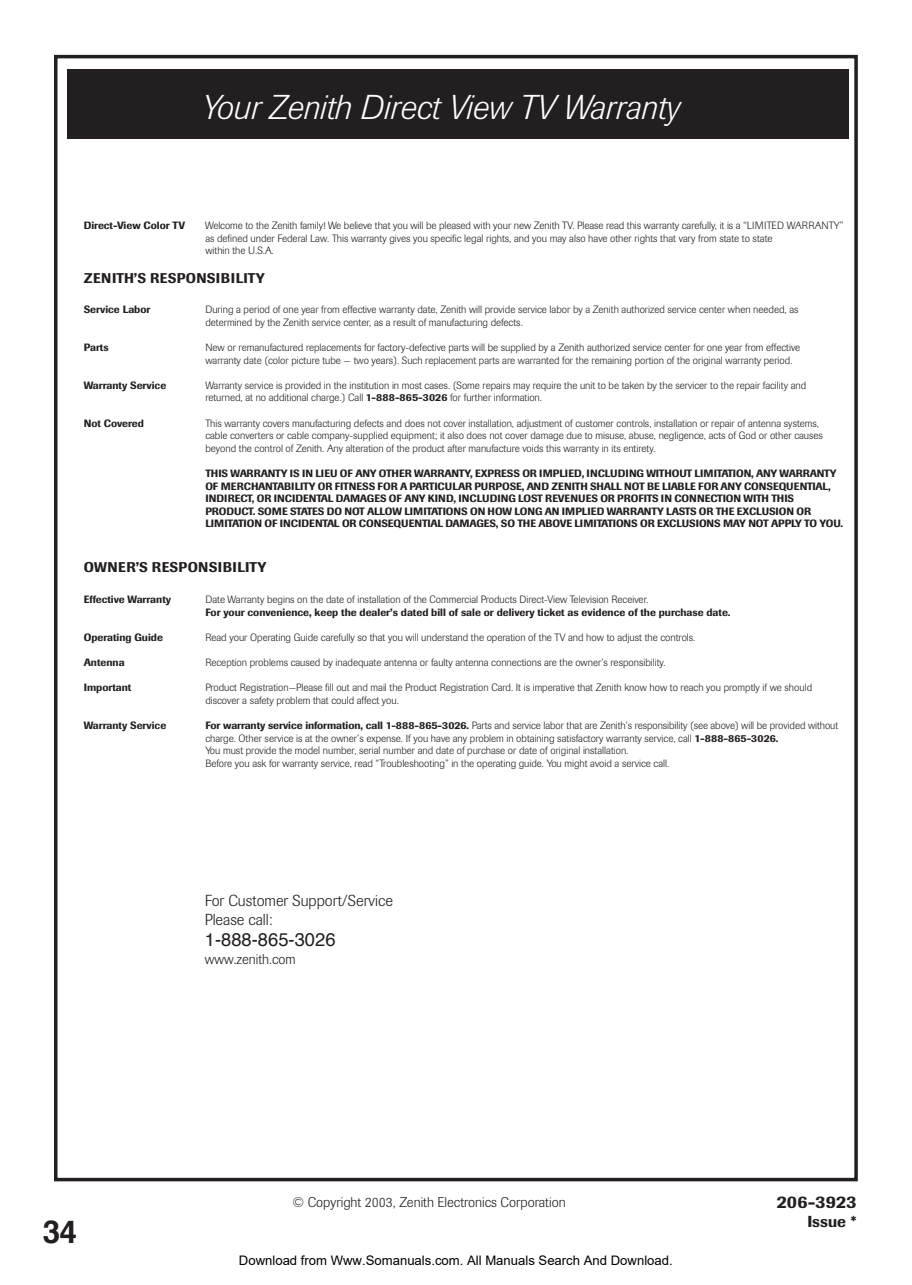
<style>
.page{position:relative;width:912px;height:1285px;background:#fff}
.page>*{position:absolute;margin:0;border:0;box-sizing:border-box;transform-origin:0 0}
.t1{font:italic 300 34.12px "Imago";color:#fff}
.t2{font:700 31.5px "Helvetica";color:#231f20}
.t3{font:18.38px "Helvetica";color:#231f20}
.t4{font:500 17.5px "Imago";color:#231f20}
.t5{font:300 15.75px/18.9px "Imago";color:#231f20}
.t6{font:500 15.75px "Imago";color:#231f20}
.t7{font:300 14px "Imago";color:#231f20}
.t8{font:500 14px "Imago";letter-spacing:.02em;color:#231f20}
.t9{font:13.12px "Arial";color:#000}
.t10{font:300 10.5px/12.6px "Imago";color:#231f20}
.t11{font:500 10.5px/12.6px "Imago";letter-spacing:-.005em;color:#231f20}
.s1{font-weight:500}
</style>
<div class="page">
<div style="left:67px;top:69px;width:782px;height:70px;background:#231f20"></div>
<div style="left:54px;top:55px;width:804px;height:1126px;border:4px solid #231f20"></div>
<h1 class="t1" style="left:200px;top:94px;width:479px">Your Zenith Direct View TV Warranty</h1>
<p class="t11" style="left:84px;top:220px;width:103px">Direct-View Color TV</p>
<p class="t10" style="left:205px;top:220px;width:640px">Welcome to the Zenith family! We believe that you will be pleased with your new Zenith TV. Please read this warranty carefully, it is a “LIMITED WARRANTY” as defined under Federal Law. This warranty gives you specific legal rights, and you may also have other rights that vary from state to state<br>within the U.S.A.</p>
<h3 class="t8" style="left:84px;top:273px;width:182px">ZENITH’S RESPONSIBILITY</h3>
<p class="t11" style="left:84px;top:304px;width:68px">Service Labor</p>
<p class="t10" style="left:205px;top:304px;width:595px">During a period of one year from effective warranty date, Zenith will provide service labor by a Zenith authorized service center when needed, as determined by the Zenith service center, as a result of manufacturing defects.</p>
<p class="t11" style="left:84px;top:342px;width:26px">Parts</p>
<p class="t10" style="left:205px;top:342px;width:596px">New or remanufactured replacements for factory-defective parts will be supplied by a Zenith authorized service center for one year from effective warranty date (color picture tube — two years). Such replacement parts are warranted for the remaining portion of the original warranty period.</p>
<p class="t11" style="left:84px;top:380px;width:84px">Warranty Service</p>
<p class="t10" style="left:205px;top:380px;width:602px">Warranty service is provided in the institution in most cases. (Some repairs may require the unit to be taken by the servicer to the repair facility and returned, at no additional charge.) Call <span class="s1">1-888-865-3026</span> for further information.</p>
<p class="t11" style="left:84px;top:417px;width:62px">Not Covered</p>
<p class="t10" style="left:205px;top:417px;width:619px">This warranty covers manufacturing defects and does not cover installation, adjustment of customer controls, installation or repair of antenna systems, cable converters or cable company-supplied equipment; it also does not cover damage due to misuse, abuse, negligence, acts of God or other causes beyond the control of Zenith. Any alteration of the product after manufacture voids this warranty in its entirety.</p>
<p class="t11" style="left:205px;top:468px;width:639px">THIS WARRANTY IS IN LIEU OF ANY OTHER WARRANTY, EXPRESS OR IMPLIED, INCLUDING WITHOUT LIMITATION, ANY WARRANTY OF MERCHANTABILITY OR FITNESS FOR A PARTICULAR PURPOSE, AND ZENITH SHALL NOT BE LIABLE FOR ANY CONSEQUENTIAL, INDIRECT, OR INCIDENTAL DAMAGES OF ANY KIND, INCLUDING LOST REVENUES OR PROFITS IN CONNECTION WITH THIS PRODUCT. SOME STATES DO NOT ALLOW LIMITATIONS ON HOW LONG AN IMPLIED WARRANTY LASTS OR THE EXCLUSION OR LIMITATION OF INCIDENTAL OR CONSEQUENTIAL DAMAGES, SO THE ABOVE LIMITATIONS OR EXCLUSIONS MAY NOT APPLY TO YOU.</p>
<h3 class="t8" style="left:84px;top:562px;width:184px">OWNER’S RESPONSIBILITY</h3>
<p class="t11" style="left:84px;top:594px;width:89px">Effective Warranty</p>
<p class="t10" style="left:205px;top:594px;width:445px">Date Warranty begins on the date of installation of the Commercial Products Direct-View Television Receiver.</p>
<p class="t11" style="left:205px;top:606px;width:527px">For your convenience, keep the dealer’s dated bill of sale or delivery ticket as evidence of the purchase date.</p>
<p class="t11" style="left:84px;top:632px;width:81px">Operating Guide</p>
<p class="t10" style="left:205px;top:632px;width:492px">Read your Operating Guide carefully so that you will understand the operation of the TV and how to adjust the controls.</p>
<p class="t11" style="left:84px;top:657px;width:42px">Antenna</p>
<p class="t10" style="left:205px;top:657px;width:462px">Reception problems caused by inadequate antenna or faulty antenna connections are the owner’s responsibility.</p>
<p class="t11" style="left:84px;top:682px;width:49px">Important</p>
<p class="t10" style="left:205px;top:682px;width:608px">Product Registration—Please fill out and mail the Product Registration Card. It is imperative that Zenith know how to reach you promptly if we should discover a safety problem that could affect you.</p>
<p class="t11" style="left:84px;top:720px;width:84px">Warranty Service</p>
<p class="t10" style="left:205px;top:720px;width:634px"><span class="s1">For warranty service information, call 1-888-865-3026.</span> Parts and service labor that are Zenith’s responsibility (see above) will be provided without charge. Other service is at the owner’s expense. If you have any problem in obtaining satisfactory warranty service, call <span class="s1">1-888-865-3026.<br></span>You must provide the model number, serial number and date of purchase or date of original installation.<br>Before you ask for warranty service, read “Troubleshooting” in the operating guide. You might avoid a service call.</p>
<h2 class="t2" style="left:43px;top:1218px;width:36px">34</h2>
<h3 class="t5" style="left:205px;top:892px;width:190px">For Customer Support/Service<br>Please call:</h3>
<h3 class="t3" style="left:205px;top:932px;width:132px">1-888-865-3026</h3>
<h3 class="t7" style="left:205px;top:954px;width:92px">www.zenith.com</h3>
<h3 class="t7" style="left:293px;top:1197px;width:275px">© Copyright 2003, Zenith Electronics Corporation</h3>
<p class="t9" style="left:239px;top:1252px;width:435px">Download from Www.Somanuals.com. All Manuals Search And Download.</p>
<h3 class="t4" style="left:777px;top:1195px;width:81px">206-3923</h3>
<h3 class="t6" style="left:807px;top:1216px;width:51px">Issue *</h3>
</div>
